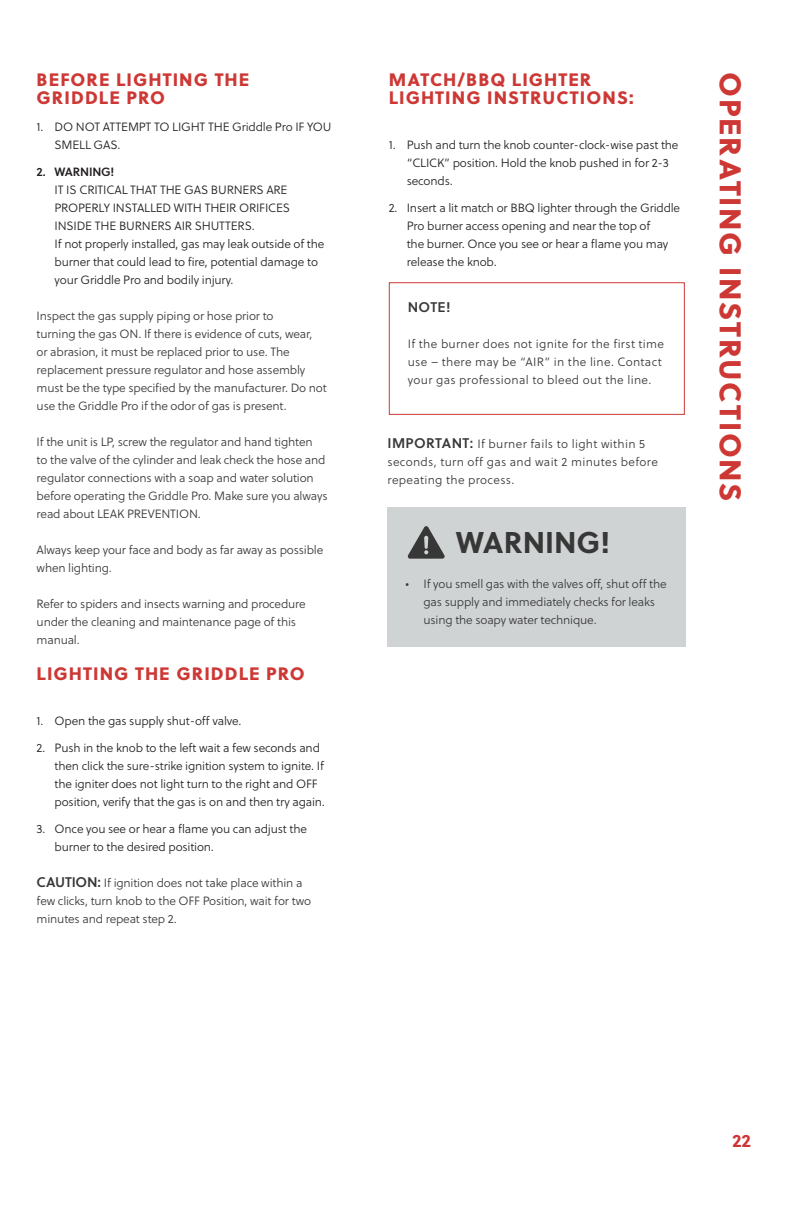
<style>
.page{position:relative;width:792px;height:1224px;background:#fff}
.page>*{position:absolute;margin:0;border:0;box-sizing:border-box;transform-origin:0 0}
.Summerset_Heading_3{font:30px "Soleil Xb";letter-spacing:.06em;color:#cd3835}
.WARNING{font:700 30px "Soleil";color:#373737}
.Summerset_Heading_2{font:18px/18px "Soleil Xb";letter-spacing:.06em;color:#cd3835}
.t1{font:700 18px "Soleil";color:#cf3435}
.Summerset_Body_Copy_1{font:14px "Soleil Sb";color:#373737}
.Summerset_Body_Copy_1-2{font:12px/18px "Soleil Lt";letter-spacing:-.015em;color:#373737}
.t2{font:12px/18px "Soleil Lt";letter-spacing:-.015em;color:#231f20}
.Summerset_Body_Copy_1-3{font:12px/18px "Soleil Lt";letter-spacing:.025em;color:#373737}
.s1{font-family:"Soleil Sb"}
.s2{font-family:"Soleil Sb";font-size:14px}
</style>
<div class="page">
<div style="left:389px;top:282px;width:296px;height:133px;border:1px solid #cd3835"></div>
<div style="left:388px;top:507px;width:298px;height:140px;background:#d0d3d4"></div>
<svg style="left:407px;top:526px;width:38px;height:33px"></svg>
<p class="Summerset_Heading_2" style="left:37px;top:69px;width:214px">BEFORE LIGHTING THE<br>GRIDDLE PRO</p>
<p class="t2" style="left:55px;top:117px;width:278px;text-indent:-18px">1. DO NOT ATTEMPT TO LIGHT THE Griddle Pro IF YOU<br>SMELL GAS.</p>
<p class="t2" style="left:55px;top:162px;width:271px;text-indent:-18px"><span class="s1">2. WARNING!<br></span>IT IS CRITICAL THAT THE GAS BURNERS ARE PROPERLY INSTALLED WITH THEIR ORIFICES INSIDE THE BURNERS AIR SHUTTERS.<br>If not properly installed, gas may leak outside of the burner that could lead to fire, potential damage to your Griddle Pro and bodily injury.</p>
<p class="Summerset_Body_Copy_1-2" style="left:37px;top:306px;width:292px">Inspect the gas supply piping or hose prior to<br>turning the gas ON. If there is evidence of cuts, wear,<br>or abrasion, it must be replaced prior to use. The replacement pressure regulator and hose assembly must be the type specified by the manufacturer. Do not use the Griddle Pro if the odor of gas is present.</p>
<p class="Summerset_Body_Copy_1-2" style="left:37px;top:432px;width:292px">If the unit is LP, screw the regulator and hand tighten<br>to the valve of the cylinder and leak check the hose and regulator connections with a soap and water solution before operating the Griddle Pro. Make sure you always read about LEAK PREVENTION.</p>
<p class="Summerset_Body_Copy_1-2" style="left:37px;top:540px;width:288px">Always keep your face and body as far away as possible when lighting.</p>
<p class="Summerset_Body_Copy_1-2" style="left:37px;top:594px;width:271px">Refer to spiders and insects warning and procedure under the cleaning and maintenance page of this manual.</p>
<p class="Summerset_Heading_2" style="left:37px;top:663px;width:270px">LIGHTING THE GRIDDLE PRO</p>
<p class="t2" style="left:37px;top:711px;width:206px">1. Open the gas supply shut-off valve.</p>
<p class="t2" style="left:55px;top:738px;width:272px;text-indent:-18px">2. Push in the knob to the left wait a few seconds and then click the sure-strike ignition system to ignite. If the igniter does not light turn to the right and OFF position, verify that the gas is on and then try again.</p>
<p class="t2" style="left:55px;top:819px;width:254px;text-indent:-18px">3. Once you see or hear a flame you can adjust the burner to the desired position.</p>
<p class="Summerset_Body_Copy_1-2" style="left:37px;top:873px;width:276px"><span class="s2">CAUTION:</span> If ignition does not take place within a few clicks, turn knob to the OFF Position, wait for two minutes and repeat step 2.</p>
<p class="Summerset_Heading_2" style="left:389px;top:69px;width:204px">MATCH/BBQ LIGHTER</p>
<p class="Summerset_Heading_2" style="left:389px;top:87px;width:246px">LIGHTING INSTRUCTIONS:</p>
<p class="t2" style="left:407px;top:135px;width:273px;text-indent:-18px">1. Push and turn the knob counter-clock-wise past the “CLICK” position. Hold the knob pushed in for 2-3 seconds.</p>
<p class="t2" style="left:407px;top:198px;width:275px;text-indent:-18px">2. Insert a lit match or BBQ lighter through the Griddle Pro burner access opening and near the top of<br>the burner. Once you see or hear a flame you may release the knob.</p>
<p class="Summerset_Body_Copy_1" style="left:408px;top:296px;width:44px">NOTE!</p>
<p class="Summerset_Body_Copy_1-3" style="left:408px;top:334px;width:258px">If the burner does not ignite for the first time use – there may be “AIR” in the line. Contact your gas professional to bleed out the line.</p>
<p class="Summerset_Body_Copy_1-3" style="left:388px;top:435px;width:272px"><span class="s2">IMPORTANT:</span> If burner fails to light within 5 seconds, turn off gas and wait 2 minutes before repeating the process.</p>
<p class="WARNING" style="left:456px;top:519px;width:156px">WARNING!</p>
<p class="Summerset_Body_Copy_1-2" style="left:424px;top:575px;width:245px;text-indent:-18px">• If you smell gas with the valves off, shut off the gas supply and immediately checks for leaks using the soapy water technique.</p>
<p class="Summerset_Heading_3" style="left:754px;top:72px;width:431px;rotate:90deg">OPERATING INSTRUCTIONS</p>
<h2 class="t1" style="left:732px;top:1126px;width:20px">22</h2>
</div>
